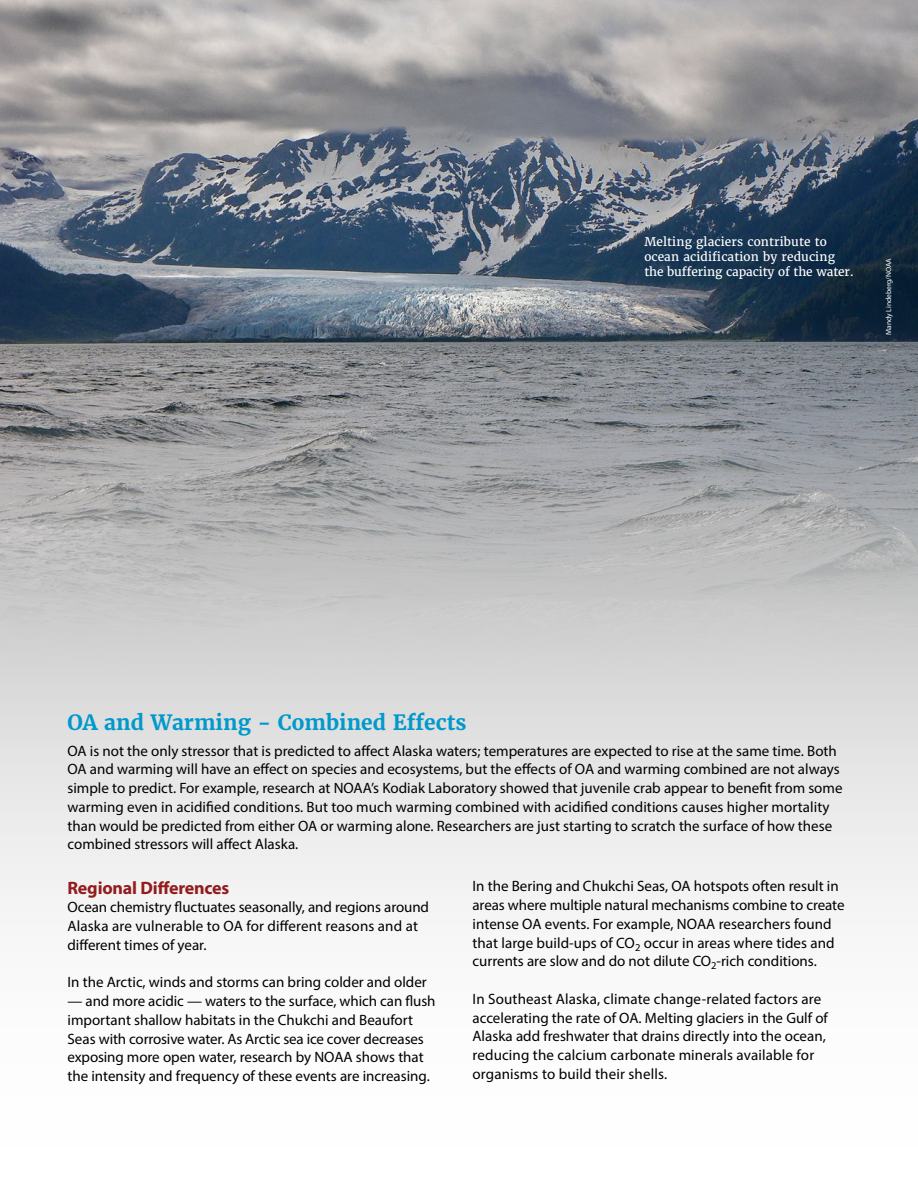
<style>
.page{position:relative;width:918px;height:1188px;background:#fff}
.page>*{position:absolute;margin:0;border:0;box-sizing:border-box;transform-origin:0 0}
.t1{font:700 21px "Merriweather";color:#09c}
.t2{font:700 18px "Myriad Pro";letter-spacing:-.01em;color:#921c1e}
.t3{font:15px/18.8px "Myriad Pro";color:#000}
.t4{font:12px/15px "Merriweather";letter-spacing:.01em;color:#fff}
.t5{font:7.5px "Myriad Pro";color:#fff}
</style>
<div class="page">
<img style="left:0;top:0;width:918px;height:391px">
<svg style="left:0;top:391px;width:918px;height:522px;background:#cacacb"></svg>
<p class="t4" style="left:644px;top:234px;width:211px">Melting glaciers contribute to ocean acidification by reducing the buffering capacity of the water.</p>
<p class="t5" style="left:884px;top:335px;width:79px;rotate:-90deg">Mandy Lindeberg/NOAA</p>
<h1 class="t1" style="left:68px;top:709px;width:400px">OA and Warming - Combined Effects</h1>
<p class="t3" style="left:68px;top:741px;width:777px">OA is not the only stressor that is predicted to affect Alaska waters; temperatures are expected to rise at the same time. Both OA and warming will have an effect on species and ecosystems, but the effects of OA and warming combined are not always simple to predict. For example, research at NOAA’s Kodiak Laboratory showed that juvenile crab appear to benefit from some warming even in acidified conditions. But too much warming combined with acidified conditions causes higher mortality than would be predicted from either OA or warming alone. Researchers are just starting to scratch the surface of how these combined stressors will affect Alaska.</p>
<p class="t2" style="left:68px;top:876px;width:163px">Regional Differences</p>
<p class="t3" style="left:68px;top:898px;width:363px">Ocean chemistry fluctuates seasonally, and regions around<br>Alaska are vulnerable to OA for different reasons and at different times of year.</p>
<p class="t3" style="left:68px;top:973px;width:361px">In the Arctic, winds and storms can bring colder and older</p>
<p class="t3" style="left:68px;top:992px;width:370px">— and more acidic — waters to the surface, which can flush important shallow habitats in the Chukchi and Beaufort Seas with corrosive water. As Arctic sea ice cover decreases exposing more open water, research by NOAA shows that the intensity and frequency of these events are increasing.</p>
<p class="t3" style="left:472px;top:877px;width:374px">In the Bering and Chukchi Seas, OA hotspots often result in areas where multiple natural mechanisms combine to create intense OA events. For example, NOAA researchers found that large build-ups of CO<sub>2</sub> occur in areas where tides and currents are slow and do not dilute CO<sub>2</sub>-rich conditions.</p>
<p class="t3" style="left:472px;top:989px;width:357px">In Southeast Alaska, climate change-related factors are accelerating the rate of OA. Melting glaciers in the Gulf of Alaska add freshwater that drains directly into the ocean, reducing the calcium carbonate minerals available for organisms to build their shells.</p>
</div>
